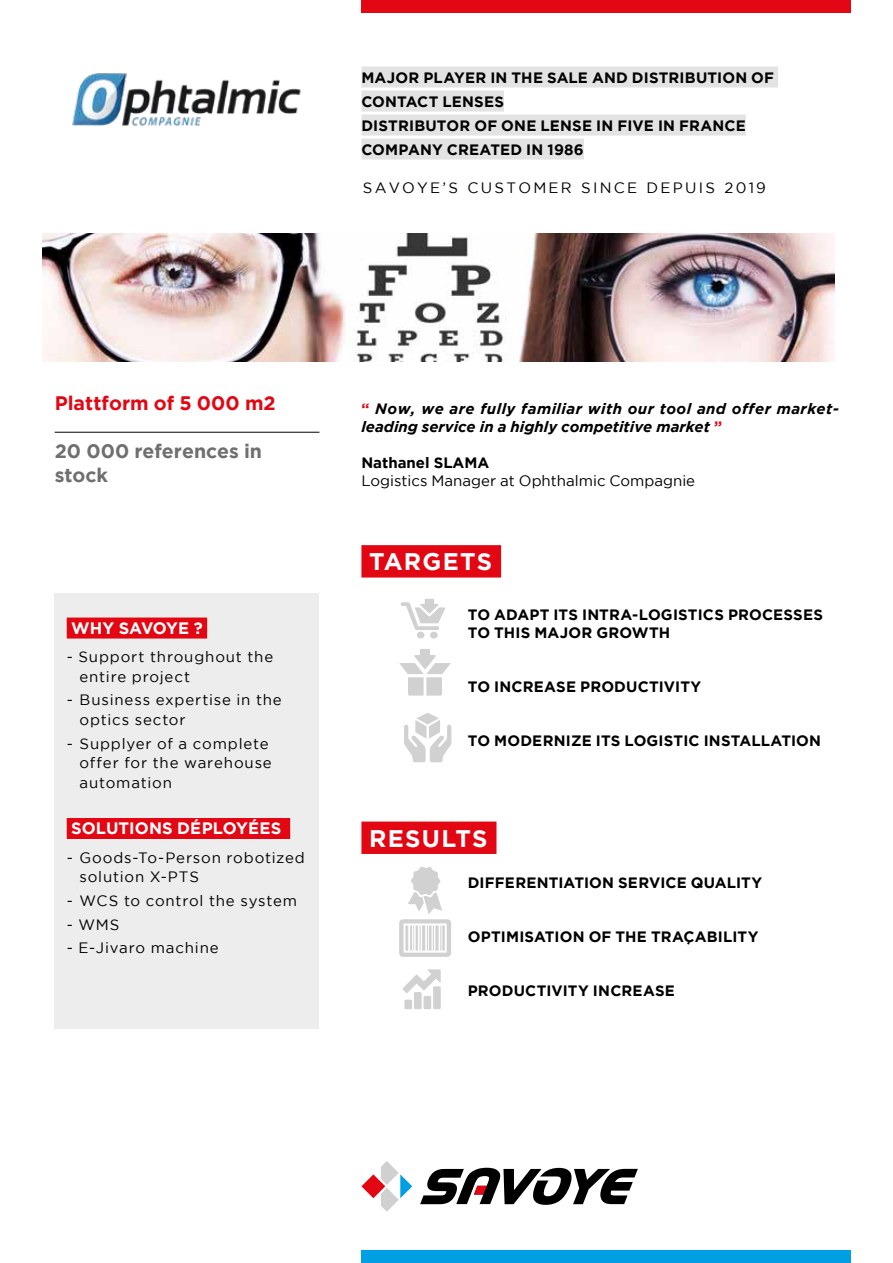
<style>
.page{position:relative;width:893px;height:1263px;background:#fff}
.page>*{position:absolute;margin:0;border:0;box-sizing:border-box;transform-origin:0 0}
.t1{font:700 24px "Gotham";letter-spacing:.05em;color:#fff}
.t2{font:700 19.5px/24px "Gotham";color:#706f6f}
.t3{font:700 19.5px "Gotham";color:#e30613}
.t4{font:700 16.5px "Gotham";letter-spacing:.005em;color:#fff}
.t5{font:700 15px/24px "Gotham";letter-spacing:.01em;color:#000}
.t6{font:15px/19.5px "Gotham";letter-spacing:.055em;color:#000}
.t7{font:italic 700 15px/18px "Gotham";letter-spacing:.03em;color:#000}
.t8{font:15px "Gotham";color:#000}
.t9{font:15px "Gotham";letter-spacing:.15em;color:#000}
.s1{font-style:normal;color:#e30613}
</style>
<div class="page">
<img style="left:43px;top:234px;width:791px;height:127px">
<img style="left:72px;top:73px;width:229px;height:53px">
<div style="left:361px;top:67px;width:417px;height:21px;background:#e3e3e3"></div>
<div style="left:361px;top:91px;width:143px;height:21px;background:#e3e3e3"></div>
<div style="left:361px;top:115px;width:385px;height:21px;background:#e3e3e3"></div>
<div style="left:361px;top:139px;width:223px;height:21px;background:#e3e3e3"></div>
<div style="left:361px;top:0;width:489px;height:13px;background:#e30613"></div>
<div style="left:361px;top:1250px;width:489px;height:13px;background:#009fe3"></div>
<svg style="left:420px;top:1168px;width:218px;height:37px"></svg>
<svg style="left:361px;top:1161px;width:51px;height:51px"></svg>
<div style="left:361px;top:545px;width:140px;height:32px;background:#e30613"></div>
<div style="left:361px;top:821px;width:135px;height:33px;background:#e30613"></div>
<div style="left:54px;top:593px;width:265px;height:436px;background:#ededed"></div>
<div style="left:67px;top:617px;width:140px;height:21px;background:#e30613"></div>
<div style="left:67px;top:818px;width:223px;height:21px;background:#e30613"></div>
<hr style="left:55px;top:432px;width:264px;height:1px;background:#000">
<svg style="left:404px;top:713px;width:47px;height:49px"></svg>
<svg style="left:402px;top:969px;width:39px;height:24px"></svg>
<div style="left:404px;top:1000px;width:8px;height:9px;background:#d1d1d1"></div>
<div style="left:414px;top:992px;width:8px;height:17px;background:#d1d1d1"></div>
<div style="left:433px;top:986px;width:8px;height:23px;background:#d1d1d1"></div>
<div style="left:424px;top:996px;width:7px;height:13px;background:#d1d1d1"></div>
<svg style="left:401px;top:599px;width:44px;height:40px"></svg>
<svg style="left:399px;top:867px;width:52px;height:90px"></svg>
<svg style="left:399px;top:649px;width:52px;height:47px"></svg>
<p class="t5" style="left:361px;top:65px;width:414px">MAJOR PLAYER IN THE SALE AND DISTRIBUTION OF<br>CONTACT LENSES<br>DISTRIBUTOR OF ONE LENSE IN FIVE IN FRANCE<br>COMPANY CREATED IN 1986</p>
<p class="t9" style="left:363px;top:179px;width:405px">SAVOYE’S CUSTOMER SINCE DEPUIS 2019</p>
<h2 class="t3" style="left:55px;top:392px;width:222px">Plattform of 5 000 m2</h2>
<h2 class="t2" style="left:55px;top:439px;width:209px">20 000 references in stock</h2>
<p class="t4" style="left:71px;top:619px;width:133px">WHY SAVOYE ?</p>
<p class="t6" style="left:80px;top:647px;width:195px;text-indent:-13px">- Support throughout the entire project</p>
<p class="t6" style="left:80px;top:690px;width:204px;text-indent:-13px">- Business expertise in the optics sector</p>
<p class="t6" style="left:80px;top:733px;width:194px;text-indent:-13px">- Supplyer of a complete offer for the warehouse automation</p>
<p class="t4" style="left:71px;top:819px;width:212px">SOLUTIONS DÉPLOYÉES</p>
<p class="t6" style="left:80px;top:847px;width:227px;text-indent:-13px">- Goods-To-Person robotized solution X-PTS</p>
<p class="t6" style="left:67px;top:890px;width:232px">- WCS to control the system</p>
<p class="t6" style="left:67px;top:914px;width:54px">- WMS</p>
<p class="t6" style="left:67px;top:938px;width:153px">- E-Jivaro machine</p>
<p class="t7" style="left:361px;top:399px;width:479px"><span class="s1">“</span> Now, we are fully familiar with our tool and offer market&shy;leading service in a highly competitive market <span class="s1">”</span></p>
<p class="t5" style="left:361px;top:450px;width:129px">Nathanel SLAMA</p>
<p class="t8" style="left:361px;top:472px;width:335px">Logistics Manager at Ophthalmic Compagnie</p>
<h1 class="t1" style="left:369px;top:548px;width:125px">TARGETS</h1>
<p class="t5" style="left:468px;top:605px;width:357px;line-height:18px">TO ADAPT ITS INTRA-LOGISTICS PROCESSES<br>TO THIS MAJOR GROWTH</p>
<p class="t5" style="left:468px;top:674px;width:235px">TO INCREASE PRODUCTIVITY</p>
<p class="t5" style="left:468px;top:728px;width:355px">TO MODERNIZE ITS LOGISTIC INSTALLATION</p>
<h1 class="t1" style="left:369px;top:824px;width:120px">RESULTS</h1>
<p class="t5" style="left:468px;top:870px;width:296px">DIFFERENTIATION SERVICE QUALITY</p>
<p class="t5" style="left:468px;top:924px;width:292px">OPTIMISATION OF THE TRAÇABILITY</p>
<p class="t5" style="left:468px;top:978px;width:209px">PRODUCTIVITY INCREASE</p>
</div>
